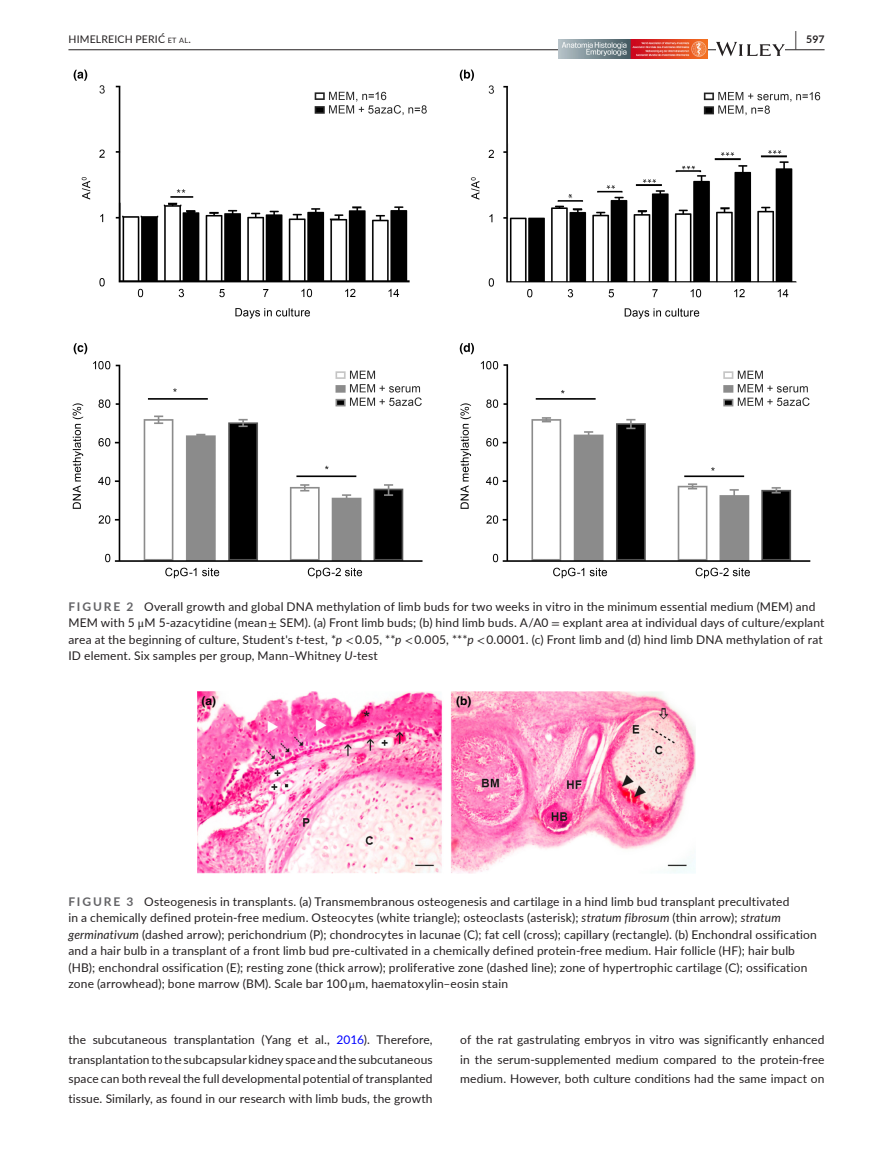
<style>
.page{position:relative;width:893px;height:1174px;background:#fff}
.page>*{position:absolute;margin:0;border:0;box-sizing:border-box;transform-origin:0 0}
.t1{font:12px/16.5px "Lato";letter-spacing:.015em;color:#231f20;text-align:justify}
.t2{font:700 12px "Helvetica";color:#000}
.t3{font:10.5px "Lato";letter-spacing:.02em;color:#231f20}
.t4{font:700 10.5px "Lato";color:#231f20}
.s1{font-size:7.35px}
.s2{font-style:inherit}
.s3{font-size:19.5px}
.s4{font-weight:700;color:#636366}
.s5{font-family:"STIX"}
.s6{font-style:italic}
.s7{color:#00f}
</style>
<div class="page">
<hr style="left:68px;top:49px;width:756px;height:1px;background:#231f20">
<img style="left:559px;top:40px;width:149px;height:19px">
<svg style="left:716px;top:42px;width:69px;height:14px"></svg>
<img style="left:72px;top:69px;width:749px;height:509px">
<img style="left:198px;top:692px;width:497px;height:181px">
<p class="t3" style="left:68px;top:31px;width:124px">HIMELREICH PERIĆ <span class="s1">et al</span><span class="s2">.</span></p>
<p class="t4" style="left:795px;top:31px;width:31px"><span class="s3">|</span> 597</p>
<p class="t1" style="left:68px;top:598px;width:758px;text-align:left"><span class="s4">FIGURE 2</span> Overall growth and global DNA methylation of limb buds for two weeks in vitro in the minimum essential medium (MEM) and MEM with 5 <span class="s5">μ</span>M 5-azacytidine (mean <span class="s5">±</span> SEM). (a) Front limb buds; (b) hind limb buds. A/A0 <span class="s5">=</span> explant area at individual days of culture/explant area at the beginning of culture, Student's <span class="s6">t</span>-test, *<span class="s6">p</span> <span class="s5">&lt;</span> 0.05, **<span class="s6">p</span> <span class="s5">&lt;</span> 0.005, ***<span class="s6">p</span> <span class="s5">&lt;</span> 0.0001. (c) Front limb and (d) hind limb DNA methylation of rat ID element. Six samples per group, Mann–Whitney <span class="s6">U</span>-test</p>
<p class="t2" style="left:201px;top:691px;width:16px">(a)</p>
<p class="t2" style="left:456px;top:691px;width:17px">(b)</p>
<p class="t1" style="left:68px;top:892px;width:750px;text-align:left"><span class="s4">FIGURE 3</span> Osteogenesis in transplants. (a) Transmembranous osteogenesis and cartilage in a hind limb bud transplant precultivated<br>in a chemically defined protein-free medium. Osteocytes (white triangle); osteoclasts (asterisk); <span class="s6">stratum fibrosum</span> (thin arrow); <span class="s6">stratum germinativum</span> (dashed arrow); perichondrium (P); chondrocytes in lacunae (C); fat cell (cross); capillary (rectangle). (b) Enchondral ossification and a hair bulb in a transplant of a front limb bud pre-cultivated in a chemically defined protein-free medium. Hair follicle (HF); hair bulb (HB); enchondral ossification (E); resting zone (thick arrow); proliferative zone (dashed line); zone of hypertrophic cartilage (C); ossification zone (arrowhead); bone marrow (BM). Scale bar 100 <span class="s5">μ</span>m, haematoxylin–eosin stain</p>
<p class="t1" style="left:68px;top:1029px;width:366px;line-height:19.5px">the subcutaneous transplantation (Yang et al., <span class="s7">2016</span>). Therefore, transplantation to the subcapsular kidney space and the subcutaneous space can both reveal the full developmental potential of transplanted tissue. Similarly, as found in our research with limb buds, the growth</p>
<p class="t1" style="left:460px;top:1029px;width:366px;line-height:19.5px">of the rat gastrulating embryos in vitro was significantly enhanced in the serum-supplemented medium compared to the protein-free medium. However, both culture conditions had the same impact on</p>
</div>
